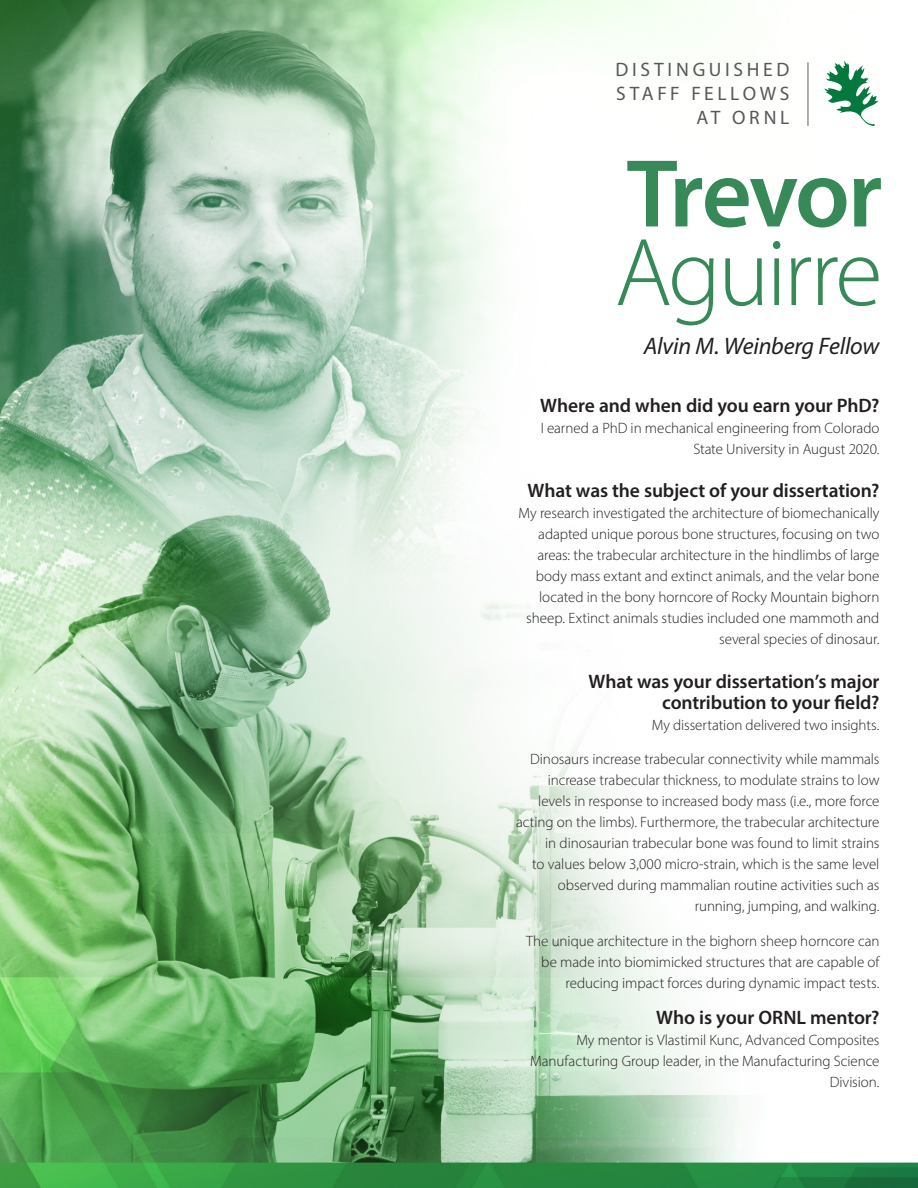
<style>
.page{position:relative;width:918px;height:1188px;background:#fff}
.page>*{position:absolute;margin:0;border:0;box-sizing:border-box;transform-origin:0 0}
.black_subtitle{font:300 97.35px "Myriad Pro";letter-spacing:-.035em;color:#378957}
.black_subtitle-2{font:600 97.35px "Myriad Pro";letter-spacing:-.03em;color:#378957}
.black_subtitle-3{font:italic 24px "Myriad Pro";letter-spacing:-.01em;color:#231f20}
.black_subtitle-4{font:600 19.5px/21px "Myriad Pro";letter-spacing:-.005em;color:#231f20;text-align:right}
.black_subtitle-5{font:19.5px/24px "Myriad Pro";letter-spacing:.185em;color:#57585a;text-align:right}
.black_subtitle-6{font:300 15px/21px "Myriad Pro";letter-spacing:-.005em;color:#231f20;text-align:right}
</style>
<div class="page">
<img style="left:0;top:0;width:918px;height:1188px">
<svg style="left:824px;top:61px;width:54px;height:65px"></svg>
<hr style="left:807px;top:62px;width:2px;height:64px;background:#939598">
<p class="black_subtitle-5" style="left:615px;top:57px;width:176px">DISTINGUISHED<br>STAFF FELLOWS<br>AT ORNL</p>
<p class="black_subtitle-2" style="left:627px;top:132px;width:257px">Trevor</p>
<p class="black_subtitle" style="left:615px;top:214px;width:269px">Aguirre</p>
<p class="black_subtitle-3" style="left:644px;top:332px;width:237px">Alvin M. Weinberg Fellow</p>
<p class="black_subtitle-4" style="left:540px;top:394px;width:341px">Where and when did you earn your PhD?</p>
<p class="black_subtitle-6" style="left:541px;top:417px;width:340px">I earned a PhD in mechanical engineering from Colorado<br>State University in August 2020.</p>
<p class="black_subtitle-4" style="left:527px;top:479px;width:354px">What was the subject of your dissertation?</p>
<p class="black_subtitle-6" style="left:519px;top:502px;width:362px">My research investigated the architecture of biomechanically adapted unique porous bone structures, focusing on two areas: the trabecular architecture in the hindlimbs of large body mass extant and extinct animals, and the velar bone located in the bony horncore of Rocky Mountain bighorn sheep. Extinct animals studies included one mammoth and several species of dinosaur.</p>
<p class="black_subtitle-4" style="left:589px;top:670px;width:292px">What was your dissertation’s major contribution to your field?</p>
<p class="black_subtitle-6" style="left:652px;top:714px;width:229px">My dissertation delivered two insights.</p>
<p class="black_subtitle-6" style="left:516px;top:748px;width:365px">Dinosaurs increase trabecular connectivity while mammals increase trabecular thickness, to modulate strains to low levels in response to increased body mass (i.e., more force acting on the limbs). Furthermore, the trabecular architecture in dinosaurian trabecular bone was found to limit strains<br>to values below 3,000 micro-strain, which is the same level observed during mammalian routine activities such as running, jumping, and walking.</p>
<p class="black_subtitle-6" style="left:526px;top:930px;width:355px">The unique architecture in the bighorn sheep horncore can be made into biomimicked structures that are capable of reducing impact forces during dynamic impact tests.</p>
<p class="black_subtitle-4" style="left:656px;top:1006px;width:225px">Who is your ORNL mentor?</p>
<p class="black_subtitle-6" style="left:530px;top:1029px;width:351px">My mentor is Vlastimil Kunc, Advanced Composites<br>Manufacturing Group leader, in the Manufacturing Science<br>Division.</p>
</div>
